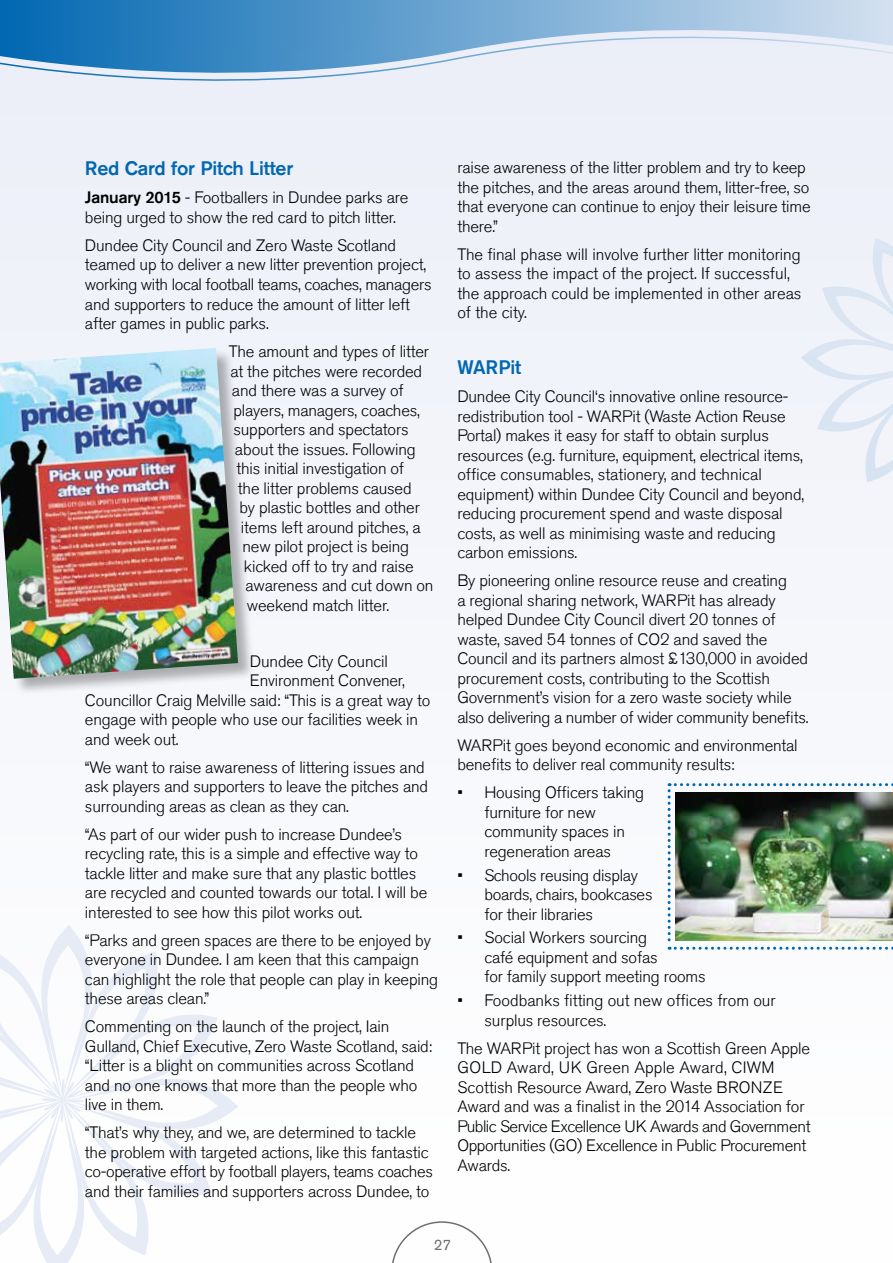
<style>
.page{position:relative;width:893px;height:1263px;background:#f6f7fb}
.page>*{position:absolute;margin:0;border:0;box-sizing:border-box;transform-origin:0 0}
.t1{font:500 19.5px "Akzidenz Grotesk Std";letter-spacing:-.01em;color:#0067b1}
.t2{font:300 16.5px/19.5px "Akzidenz Grotesk Std";letter-spacing:-.01em;color:#000}
.t3{font:15px "Akzidenz Grotesk Std";color:#6d6e71}
.s1{font-weight:500}
</style>
<div class="page">
<svg style="left:0;top:0;width:893px;height:81px"></svg>
<div style="left:0;top:349px;width:255px;height:347px;background:#000;opacity:.3"></div>
<img style="left:0;top:348px;width:238px;height:331px">
<svg style="left:668px;top:783px;width:225px;height:167px"></svg>
<img style="left:676px;top:792px;width:217px;height:148px">
<p class="t1" style="left:85px;top:157px;width:210px">Red Card for Pitch Litter</p>
<p class="t2" style="left:85px;top:188px;width:325px"><span class="s1">January 2015</span> - Footballers in Dundee parks are being urged to show the red card to pitch litter.</p>
<p class="t2" style="left:85px;top:236px;width:348px">Dundee City Council and Zero Waste Scotland teamed up to deliver a new litter prevention project, working with local football teams, coaches, managers and supporters to reduce the amount of litter left after games in public parks.</p>
<p class="t2" style="left:229px;top:342px;width:202px">The amount and types of litter</p>
<p class="t2" style="left:230px;top:361px;width:193px">at the pitches were recorded</p>
<p class="t2" style="left:232px;top:381px;width:173px">and there was a survey of</p>
<p class="t2" style="left:233px;top:400px;width:188px">players, managers, coaches,</p>
<p class="t2" style="left:233px;top:420px;width:177px">supporters and spectators</p>
<p class="t2" style="left:235px;top:439px;width:182px">about the issues. Following</p>
<p class="t2" style="left:236px;top:459px;width:169px">this initial investigation of</p>
<p class="t2" style="left:238px;top:478px;width:175px">the litter problems caused</p>
<p class="t2" style="left:239px;top:498px;width:182px">by plastic bottles and other</p>
<p class="t2" style="left:241px;top:517px;width:181px">items left around pitches, a</p>
<p class="t2" style="left:242px;top:537px;width:168px">new pilot project is being</p>
<p class="t2" style="left:244px;top:556px;width:171px">kicked off to try and raise</p>
<p class="t2" style="left:245px;top:576px;width:190px">awareness and cut down on</p>
<p class="t2" style="left:247px;top:595px;width:144px">weekend match litter.</p>
<p class="t2" style="left:250px;top:651px;width:139px">Dundee City Council</p>
<p class="t2" style="left:250px;top:671px;width:157px">Environment Convener,</p>
<p class="t2" style="left:85px;top:690px;width:347px">Councillor Craig Melville said: “This is a great way to</p>
<p class="t2" style="left:85px;top:710px;width:335px">engage with people who use our facilities week in</p>
<p class="t2" style="left:85px;top:729px;width:95px">and week out.</p>
<p class="t2" style="left:85px;top:757px;width:345px">“We want to raise awareness of littering issues and ask players and supporters to leave the pitches and surrounding areas as clean as they can.</p>
<p class="t2" style="left:85px;top:824px;width:344px">“As part of our wider push to increase Dundee’s recycling rate, this is a simple and effective way to tackle litter and make sure that any plastic bottles are recycled and counted towards our total. I will be interested to see how this pilot works out.</p>
<p class="t2" style="left:85px;top:930px;width:355px">“Parks and green spaces are there to be enjoyed by everyone in Dundee. I am keen that this campaign can highlight the role that people can play in keeping these areas clean.”</p>
<p class="t2" style="left:85px;top:1017px;width:349px">Commenting on the launch of the project, Iain Gulland, Chief Executive, Zero Waste Scotland, said: “Litter is a blight on communities across Scotland and no one knows that more than the people who live in them.</p>
<p class="t2" style="left:85px;top:1123px;width:350px">“That’s why they, and we, are determined to tackle the problem with targeted actions, like this fantastic co-operative effort by football players, teams coaches and their families and supporters across Dundee, to</p>
<p class="t2" style="left:457px;top:158px;width:355px">raise awareness of the litter problem and try to keep the pitches, and the areas around them, litter-free, so that everyone can continue to enjoy their leisure time there.”</p>
<p class="t2" style="left:457px;top:245px;width:346px">The final phase will involve further litter monitoring to assess the impact of the project. If successful, the approach could be implemented in other areas of the city.</p>
<p class="t1" style="left:457px;top:355px;width:66px">WARPit</p>
<p class="t2" style="left:457px;top:387px;width:348px">Dundee City Council‘s innovative online resource&shy;redistribution tool - WARPit (Waste Action Reuse Portal) makes it easy for staff to obtain surplus resources (e.g. furniture, equipment, electrical items, office consumables, stationery, and technical equipment) within Dundee City Council and beyond, reducing procurement spend and waste disposal costs, as well as minimising waste and reducing carbon emissions.</p>
<p class="t2" style="left:457px;top:571px;width:353px">By pioneering online resource reuse and creating<br>a regional sharing network, WARPit has already helped Dundee City Council divert 20 tonnes of waste, saved 54 tonnes of CO2 and saved the Council and its partners almost £130,000 in avoided procurement costs, contributing to the Scottish Government’s vision for a zero waste society while also delivering a number of wider community benefits.</p>
<p class="t2" style="left:457px;top:736px;width:342px">WARPit goes beyond economic and environmental benefits to deliver real community results:</p>
<p class="t2" style="left:484px;top:783px;width:161px;text-indent:-27px">• Housing Officers taking furniture for new community spaces in regeneration areas</p>
<p class="t2" style="left:484px;top:865px;width:170px;text-indent:-27px">• Schools reusing display boards, chairs, bookcases for their libraries</p>
<p class="t2" style="left:484px;top:928px;width:223px;text-indent:-27px">• Social Workers sourcing<br>café equipment and sofas<br>for family support meeting rooms</p>
<p class="t2" style="left:484px;top:991px;width:293px;text-indent:-27px">• Foodbanks fitting out new offices from our surplus resources.</p>
<p class="t2" style="left:457px;top:1038px;width:355px">The WARPit project has won a Scottish Green Apple GOLD Award, UK Green Apple Award, CIWM Scottish Resource Award, Zero Waste BRONZE Award and was a finalist in the 2014 Association for Public Service Excellence UK Awards and Government Opportunities (GO) Excellence in Public Procurement Awards.</p>
<p class="t3" style="left:434px;top:1236px;width:19px">27</p>
</div>
